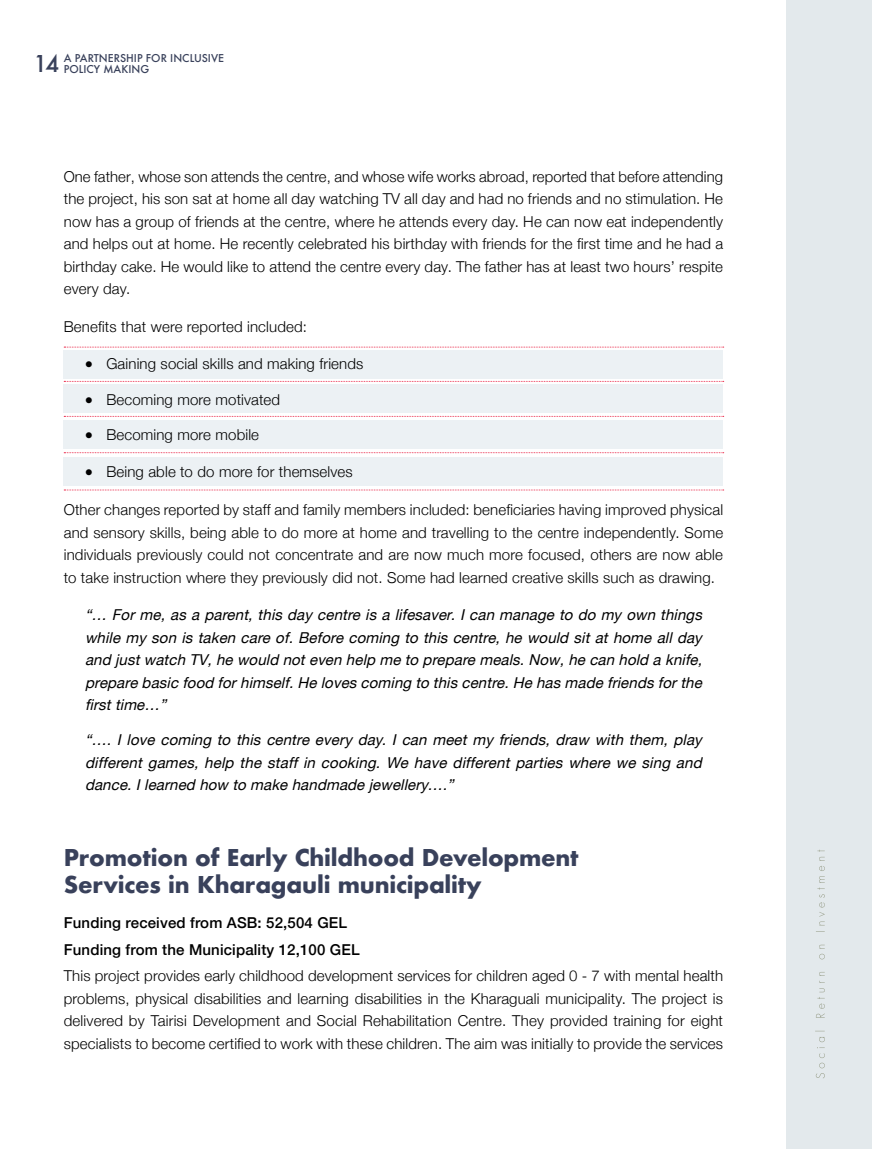
<style>
.page{position:relative;width:872px;height:1149px;background:#fff}
.page>*{position:absolute;margin:0;border:0;box-sizing:border-box;transform-origin:0 0}
.t1{font:700 22.5px/27px "Futura";letter-spacing:-.01em;color:#39415b}
.t2{font:300 15px/22.5px "Helvetica Neue LTGEO 45";letter-spacing:.01em;color:#000;text-align:justify}
.t3{font:italic 15px/22.5px "Helvetica Neue LTGEO 55 Roman";color:#000}
.t4{font:500 15px/26.7px "Helvetica Neue LTGEO 65";letter-spacing:.01em;color:#000}
.t5{font:500 10.5px/11.6px "Futura";color:#39415b}
</style>
<div class="page">
<div style="left:787px;top:0;width:85px;height:1148px;background:#e3e9ec"></div>
<svg style="left:815px;top:849px;width:10px;height:228px"></svg>
<div style="left:64px;top:350px;width:659px;height:28px;background:#ecf1f4"></div>
<div style="left:64px;top:384px;width:659px;height:28px;background:#ecf1f4"></div>
<svg style="left:64px;top:416px;width:659px;height:1px"></svg>
<svg style="left:64px;top:346px;width:659px;height:1px"></svg>
<svg style="left:64px;top:381px;width:659px;height:1px"></svg>
<div style="left:64px;top:420px;width:659px;height:28px;background:#ecf1f4"></div>
<svg style="left:64px;top:452px;width:659px;height:1px"></svg>
<div style="left:64px;top:457px;width:659px;height:28px;background:#ecf1f4"></div>
<svg style="left:64px;top:489px;width:659px;height:1px"></svg>
<p class="t5" style="left:34px;top:52px;width:192px;text-indent:30px">A PARTNERSHIP FOR INCLUSIVE<br><sup>14</sup> POLICY MAKING</p>
<p class="t2" style="left:64px;top:165px;width:661px">One father, whose son attends the centre, and whose wife works abroad, reported that before attending the project, his son sat at home all day watching TV all day and had no friends and no stimulation. He now has a group of friends at the centre, where he attends every day. He can now eat independently and helps out at home. He recently celebrated his birthday with friends for the first time and he had a birthday cake. He would like to attend the centre every day. The father has at least two hours’ respite every day.</p>
<p class="t2" style="left:64px;top:315px;width:245px">Benefits that were reported included:</p>
<p class="t2" style="left:85px;top:352px;width:280px">• Gaining social skills and making friends</p>
<p class="t2" style="left:85px;top:387px;width:197px">• Becoming more motivated</p>
<p class="t2" style="left:85px;top:423px;width:175px">• Becoming more mobile</p>
<p class="t2" style="left:85px;top:460px;width:269px">• Being able to do more for themselves</p>
<p class="t2" style="left:64px;top:498px;width:661px">Other changes reported by staff and family members included: beneficiaries having improved physical and sensory skills, being able to do more at home and travelling to the centre independently. Some individuals previously could not concentrate and are now much more focused, others are now able to take instruction where they previously did not. Some had learned creative skills such as drawing.</p>
<p class="t3" style="left:85px;top:603px;width:622px">“… For me, as a parent, this day centre is a lifesaver. I can manage to do my own things while my son is taken care of. Before coming to this centre, he would sit at home all day and justwatch TV,he would noteven help me to prepare meals.Now,he can hold a knife, prepare basic food forhimself.He loves coming to this centre.He has made friends forthe firsttime…”</p>
<p class="t3" style="left:85px;top:728px;width:622px">“…. I love coming to this centre every day. I can meet my friends, draw with them, play different games, help the staff in cooking. We have different parties where we sing and dance.Ilearned how to make handmade jewellery….”</p>
<h1 class="t1" style="left:64px;top:843px;width:516px">Promotion of Early Childhood Development<br>Services in Kharagauli municipality</h1>
<p class="t4" style="left:64px;top:908px;width:297px">Funding received from ASB: 52,504 GEL<br>Funding from the Municipality 12,100 GEL</p>
<p class="t2" style="left:64px;top:964px;width:661px">This project provides early childhood development services for children aged 0 - 7 with mental health problems, physical disabilities and learning disabilities in the Kharaguali municipality. The project is delivered by Tairisi Development and Social Rehabilitation Centre. They provided training for eight specialists to become certified to work with these children. The aim was initially to provide the services</p>
</div>
